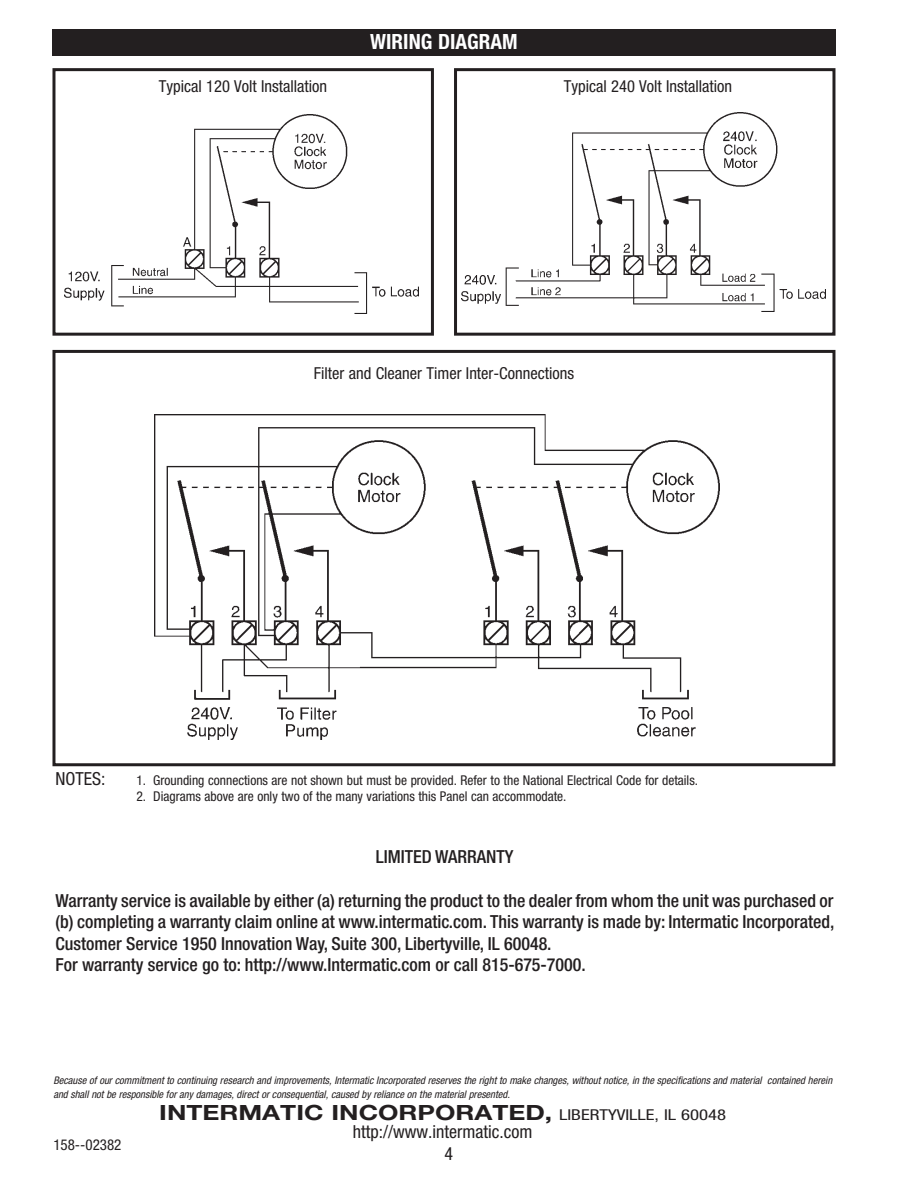
<style>
.page{position:relative;width:918px;height:1188px;background:#fff}
.page>*{position:absolute;margin:0;border:0;box-sizing:border-box;transform-origin:0 0}
.t1{font:700 21px "Helvetica Neue LT Std";color:#231f20;scale:1.25 1}
.t2{font:700 condensed 21px "Helvetica Neue LT Std";color:#fff}
.t3{font:500 condensed 18px/21.6px "Helvetica Neue LT Std";color:#231f20;text-align:justify}
.t4{font:condensed 18px "Helvetica Neue LT Std";color:#231f20}
.t5{font:condensed 16.5px "Helvetica Neue LT Std";color:#231f20}
.t6{font:condensed 15px "Helvetica Neue LT Std";color:#231f20}
.t7{font:condensed 13.5px "Helvetica Neue LT Std";color:#231f20}
.t8{font:italic condensed 10.5px/13.5px "Helvetica Neue LT Std";color:#231f20}
.s1{font-weight:400;font-stretch:condensed;font-size:15px}
</style>
<div class="page">
<div style="left:52px;top:29px;width:783px;height:27px;background:#231f20"></div>
<div style="left:52px;top:68px;width:382px;height:268px;border:3px solid #231f20"></div>
<div style="left:454px;top:68px;width:381px;height:268px;border:3px solid #231f20"></div>
<div style="left:52px;top:350px;width:783px;height:416px;border:3px solid #231f20"></div>
<img style="left:461px;top:113px;width:364px;height:198px">
<img style="left:64px;top:114px;width:355px;height:200px">
<img style="left:154px;top:415px;width:566px;height:325px">
<p class="t2" style="left:370px;top:28px;width:149px">WIRING DIAGRAM</p>
<p class="t5" style="left:159px;top:77px;width:170px">Typical 120 Volt Installation</p>
<p class="t5" style="left:564px;top:77px;width:170px">Typical 240 Volt Installation</p>
<p class="t5" style="left:314px;top:363px;width:262px">Filter and Cleaner Timer Inter-Connections</p>
<p class="t4" style="left:56px;top:768px;width:52px">NOTES:</p>
<p class="t7" style="left:137px;top:772px;width:563px">1. Grounding connections are not shown but must be provided. Refer to the National Electrical Code for details.</p>
<p class="t7" style="left:137px;top:789px;width:432px">2. Diagrams above are only two of the many variations this Panel can accommodate.</p>
<p class="t3" style="left:376px;top:846px;width:139px">LIMITED WARRANTY</p>
<p class="t3" style="left:56px;top:889px;width:780px">Warranty service is available by either (a) returning the product to the dealer from whom the unit was purchased or (b) completing a warranty claim online at www.intermatic.com. This warranty is made by: Intermatic Incorporated, Customer Service 1950 Innovation Way, Suite 300, Libertyville, IL 60048.</p>
<p class="t3" style="left:56px;top:954px;width:532px">For warranty service go to: http://www.Intermatic.com or call 815-675-7000.</p>
<p class="t8" style="left:53px;top:1074px;width:780px">Because of our commitment to continuing research and improvements, Intermatic Incorporated reserves the right to make changes, without notice, in the specifications and material contained herein and shall not be responsible for any damages, direct or consequential, caused by reliance on the material presented.</p>
<p class="t1" style="left:159px;top:1100px;width:455px">INTERMATIC INCORPORATED, <span class="s1">LIBERTYVILLE, IL 60048</span></p>
<p class="t4" style="left:353px;top:1121px;width:181px">http://www.intermatic.com</p>
<p class="t6" style="left:53px;top:1136px;width:70px">158--02382</p>
<p class="t4" style="left:445px;top:1143px;width:10px">4</p>
</div>
